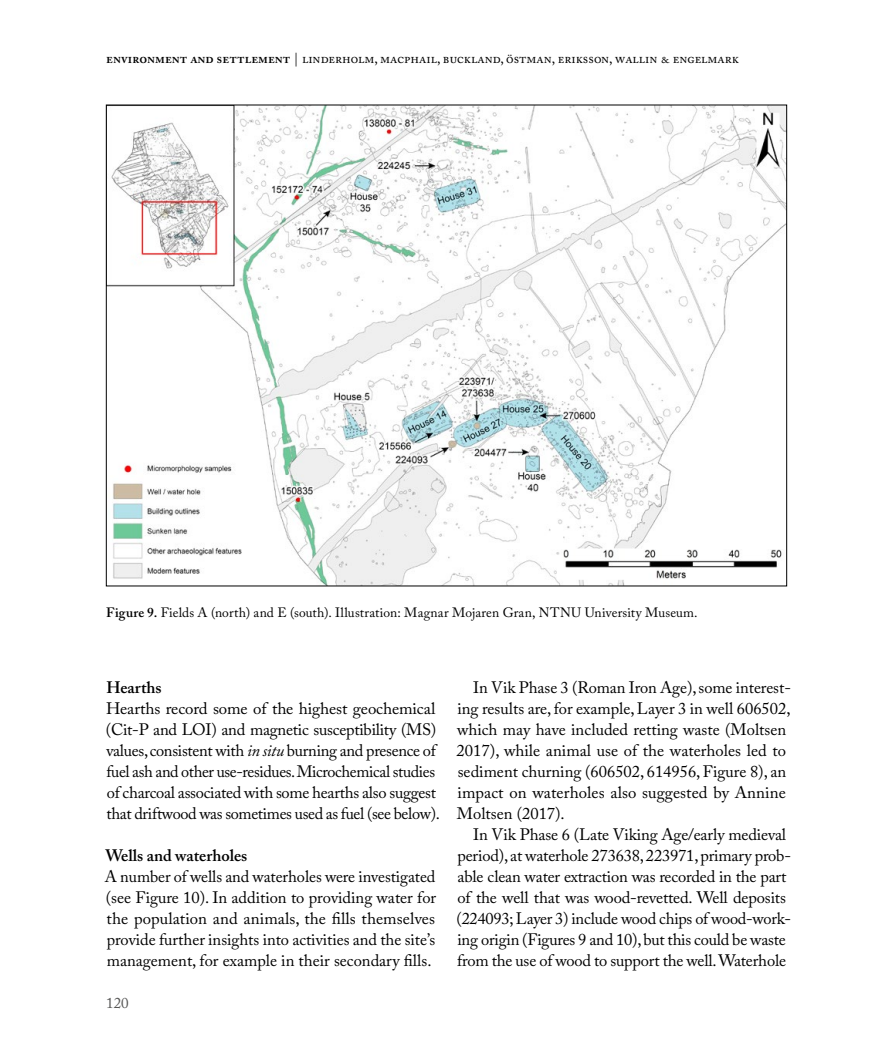
<style>
.page{position:relative;width:893px;height:1063px;background:#fff}
.page>*{position:absolute;margin:0;border:0;box-sizing:border-box;transform-origin:0 0}
.t1{font:16.5px/21px "Adobe Caslon Pro";letter-spacing:-.01em;color:#000}
.t2{font:600 16.5px "Adobe Caslon Pro";color:#000}
.t3{font:15px "Adobe Caslon Pro";color:#565655}
.t4{font:13.5px "Adobe Caslon Pro";color:#000}
.t5{font:13.5px "Adobe Caslon Pro";letter-spacing:.03em;color:#000}
.s1{font-weight:600}
.s2{font-style:italic}
</style>
<div class="page">
<img style="left:108px;top:107px;width:677px;height:477px">
<p class="t4" style="left:106px;top:50px;width:634px"><span class="s1">Environment and settlement</span> | Linderholm, Macphail, Buckland, Östman, Eriksson, Wallin &amp; Engelmark</p>
<p class="t5" style="left:106px;top:604px;width:593px"><span class="s1">Figure 9.</span> Fields A (north) and E (south). Illustration: M agnar Mojaren Gran, NTNU University Museum.</p>
<p class="t2" style="left:106px;top:678px;width:57px">Hearths</p>
<p class="t1" style="left:106px;top:698px;width:336px">Hearths record some of the highest geochemical (Cit-P and LOI) and magnetic susceptibility (M S) values, consistent with <span class="s2">in situ</span> burning and presence of fuel ash and other use-residues. Microchemical studies of charcoal associated with some hearths also suggest that driftwood was sometimes used as fuel (see below).</p>
<p class="t2" style="left:105px;top:846px;width:143px">Wells and waterholes</p>
<p class="t1" style="left:105px;top:866px;width:333px;text-align:justify">A number of wells and waterholes were investigated (see Figure 10). In addition to providing water for the population and animals, the fills themselves provide further insights into activities and the site’s management, for example in their secondary fills.</p>
<p class="t3" style="left:106px;top:994px;width:24px">120</p>
<p class="t1" style="left:457px;top:677px;width:336px;text-indent:17px">In Vik Phase 3 (Roman Iron Age), some interest&shy;ing results are, for example, Layer 3 in well 606502, which may have included retting waste (Moltsen 2017), while animal use of the waterholes led to sediment churning (606502, 614956, Figure 8), an impact on waterholes also suggested by Annine Moltsen (2017).</p>
<p class="t1" style="left:456px;top:824px;width:336px;text-indent:17px">In Vik Phase 6 (Late Viking Age/early medieval period), at waterhole 273638, 223971, primary prob&shy;able clean water extraction was recorded in the part of the well that was wood-revetted. Well deposits (224093; Layer 3) include wood chips of wood-work&shy;ing origin (Figures 9 and 10), but this could be waste from the use of wood to support the well. Waterhole</p>
</div>
